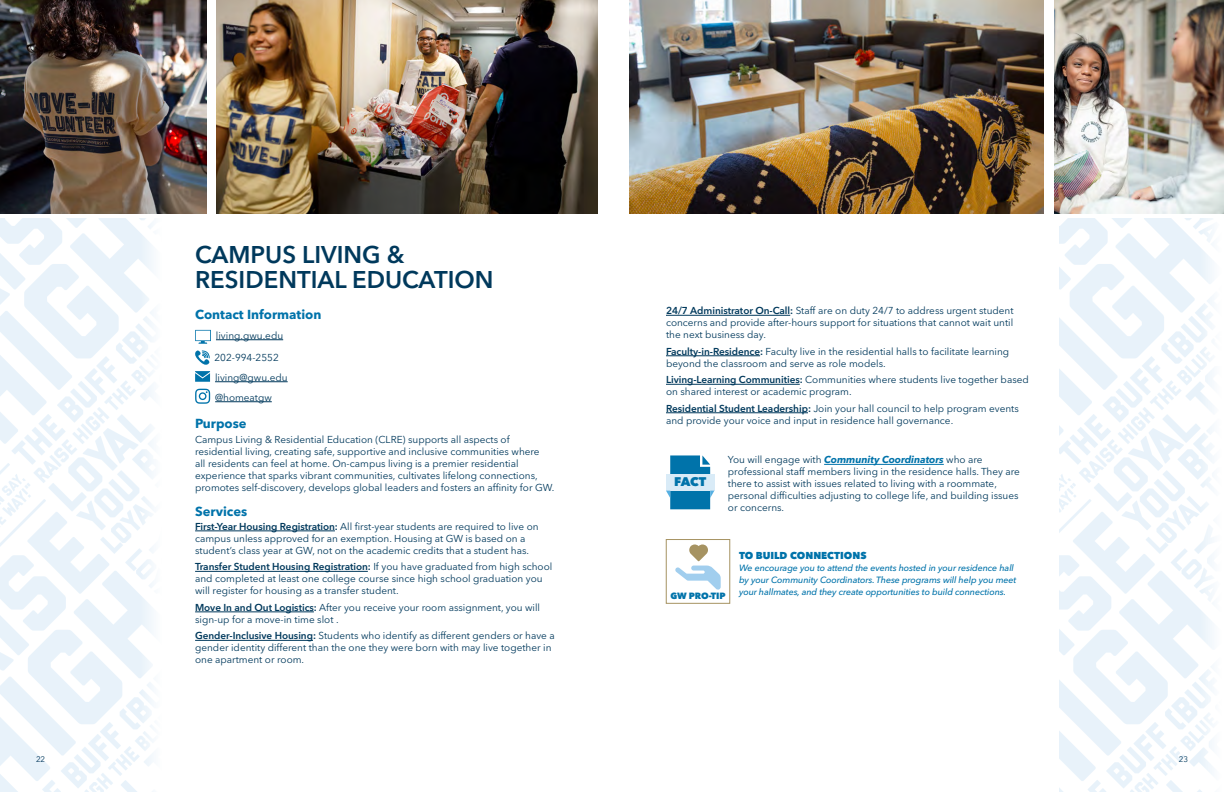
<style>
.page{position:relative;width:1224px;height:792px;background:#fff}
.page>*{position:absolute;margin:0;border:0;box-sizing:border-box;transform-origin:0 0}
.t1{font:600 24px/25px "Avenir Next LT Pro";color:#00395c}
.t2{font:700 13px "Avenir Next LT Pro";color:#0073aa}
.t3{font:800 12.5px "Avenir Next LT Pro";color:#0073aa}
.t4{font:10px/12px "Avenir Next LT Pro";color:#00395c}
.t5{font:800 10px "Avenir Next LT Pro";color:#0073aa}
.t6{font:italic 500 9px/12px "Avenir Next LT Pro";letter-spacing:-.01em;color:#0073aa}
.t7{font:800 9px "Avenir Next LT Pro";letter-spacing:-.01em;color:#0073aa}
.t8{font:8px "Avenir Next LT Pro";color:#00395c}
.s1{font-weight:600}
.s2{font-weight:700;font-style:italic;color:#0073aa}
</style>
<div class="page">
<hr style="left:216px;top:340px;width:67px;height:1px;background:#00395c">
<hr style="left:215px;top:382px;width:73px;height:1px;background:#00395c">
<hr style="left:215px;top:402px;width:57px;height:1px;background:#00395c">
<hr style="left:195px;top:531px;width:140px;height:1px;background:#00395c">
<hr style="left:195px;top:571px;width:173px;height:1px;background:#00395c">
<hr style="left:195px;top:612px;width:119px;height:1px;background:#00395c">
<hr style="left:195px;top:640px;width:118px;height:1px;background:#00395c">
<hr style="left:666px;top:315px;width:124px;height:1px;background:#00395c">
<hr style="left:666px;top:356px;width:94px;height:1px;background:#00395c">
<hr style="left:666px;top:384px;width:134px;height:1px;background:#00395c">
<hr style="left:666px;top:413px;width:142px;height:1px;background:#00395c">
<hr style="left:824px;top:464px;width:120px;height:1px;background:#0073aa">
<img style="left:0;top:0;width:207px;height:213px">
<img style="left:216px;top:0;width:382px;height:213px">
<img style="left:629px;top:0;width:415px;height:213px">
<img style="left:1054px;top:0;width:170px;height:213px">
<svg style="left:0;top:219px;width:153px;height:125px;fill:#e9f3fa"></svg>
<svg style="left:0;top:344px;width:153px;height:448px"></svg>
<svg style="left:195px;top:330px;width:16px;height:52px"></svg>
<svg style="left:195px;top:389px;width:15px;height:15px"></svg>
<svg style="left:666px;top:455px;width:48px;height:54px;background:#69adce"></svg>
<div style="left:666px;top:539px;width:64px;height:65px;border:1px solid #a69362"></div>
<svg style="left:675px;top:544px;width:46px;height:46px"></svg>
<svg style="left:1060px;top:219px;width:152px;height:125px;fill:#eaf3fa"></svg>
<svg style="left:1060px;top:344px;width:152px;height:448px"></svg>
<p class="t8" style="left:36px;top:754px;width:11px">22</p>
<h3 class="t1" style="left:195px;top:242px;width:300px">CAMPUS LIVING &amp;<br>RESIDENTIAL EDUCATION</h3>
<h4 class="t2" style="left:195px;top:306px;width:128px">Contact Information</h4>
<p class="t4" style="left:216px;top:329px;width:69px">living.gwu.edu</p>
<p class="t4" style="left:214px;top:351px;width:66px">202-994-2552</p>
<p class="t4" style="left:215px;top:371px;width:74px">living@gwu.edu</p>
<p class="t4" style="left:215px;top:391px;width:58px">@homeatgw</p>
<h4 class="t2" style="left:195px;top:416px;width:53px">Purpose</h4>
<p class="t4" style="left:195px;top:433px;width:361px">Campus Living &amp; Residential Education (CLRE) supports all aspects of residential living, creating safe, supportive and inclusive communities where<br>all residents can feel at home. On-campus living is a premier residential experience that sparks vibrant communities, cultivates lifelong connections, promotes self-discovery, develops global leaders and fosters an affinity for GW.</p>
<h4 class="t2" style="left:195px;top:503px;width:54px">Services</h4>
<p class="t4" style="left:195px;top:520px;width:345px"><span class="s1">First-Year Housing Registration:</span> All first-year students are required to live on campus unless approved for an exemption. Housing at GW is based on a student’s class year at GW, not on the academic credits that a student has.</p>
<p class="t4" style="left:195px;top:561px;width:359px"><span class="s1">Transfer Student Housing Registration:</span> If you have graduated from high school and completed at least one college course since high school graduation you will register for housing as a transfer student.</p>
<p class="t4" style="left:195px;top:601px;width:347px"><span class="s1">Move In and Out Logistics:</span> After you receive your room assignment, you will sign-up for a move-in time slot .</p>
<p class="t4" style="left:195px;top:630px;width:361px"><span class="s1">Gender-Inclusive Housing:</span> Students who identify as different genders or have a gender identity different than the one they were born with may live together in one apartment or room.</p>
<p class="t4" style="left:666px;top:305px;width:349px;text-align:justify"><span class="s1">24/7 Administrator On-Call:</span> Staff are on duty 24/7 to address urgent student concerns and provide after-hours support for situations that cannot wait until the next business day.</p>
<p class="t4" style="left:666px;top:345px;width:345px"><span class="s1">Faculty-in-Residence:</span> Faculty live in the residential halls to facilitate learning beyond the classroom and serve as role models.</p>
<p class="t4" style="left:666px;top:374px;width:364px"><span class="s1">Living-Learning Communities:</span> Communities where students live together based on shared interest or academic program.</p>
<p class="t4" style="left:666px;top:402px;width:354px"><span class="s1">Residential Student Leadership:</span> Join your hall council to help program events and provide your voice and input in residence hall governance.</p>
<p class="t3" style="left:674px;top:474px;width:34px">FACT</p>
<p class="t4" style="left:728px;top:454px;width:294px">You will engage with <span class="s2">Community Coordinators</span> who are professional staff members living in the residence halls. They are there to assist with issues related to living with a roommate, personal difficulties adjusting to college life, and building issues or concerns.</p>
<p class="t7" style="left:670px;top:590px;width:57px">GW PRO-TIP</p>
<p class="t5" style="left:739px;top:550px;width:129px">TO BUILD CONNECTIONS</p>
<p class="t6" style="left:739px;top:562px;width:279px">We encourage you to attend the events hosted in your residence hall by your Community Coordinators. These programs will help you meet your hallmates, and they create opportunities to build connections.</p>
<p class="t8" style="left:1179px;top:754px;width:11px">23</p>
</div>
